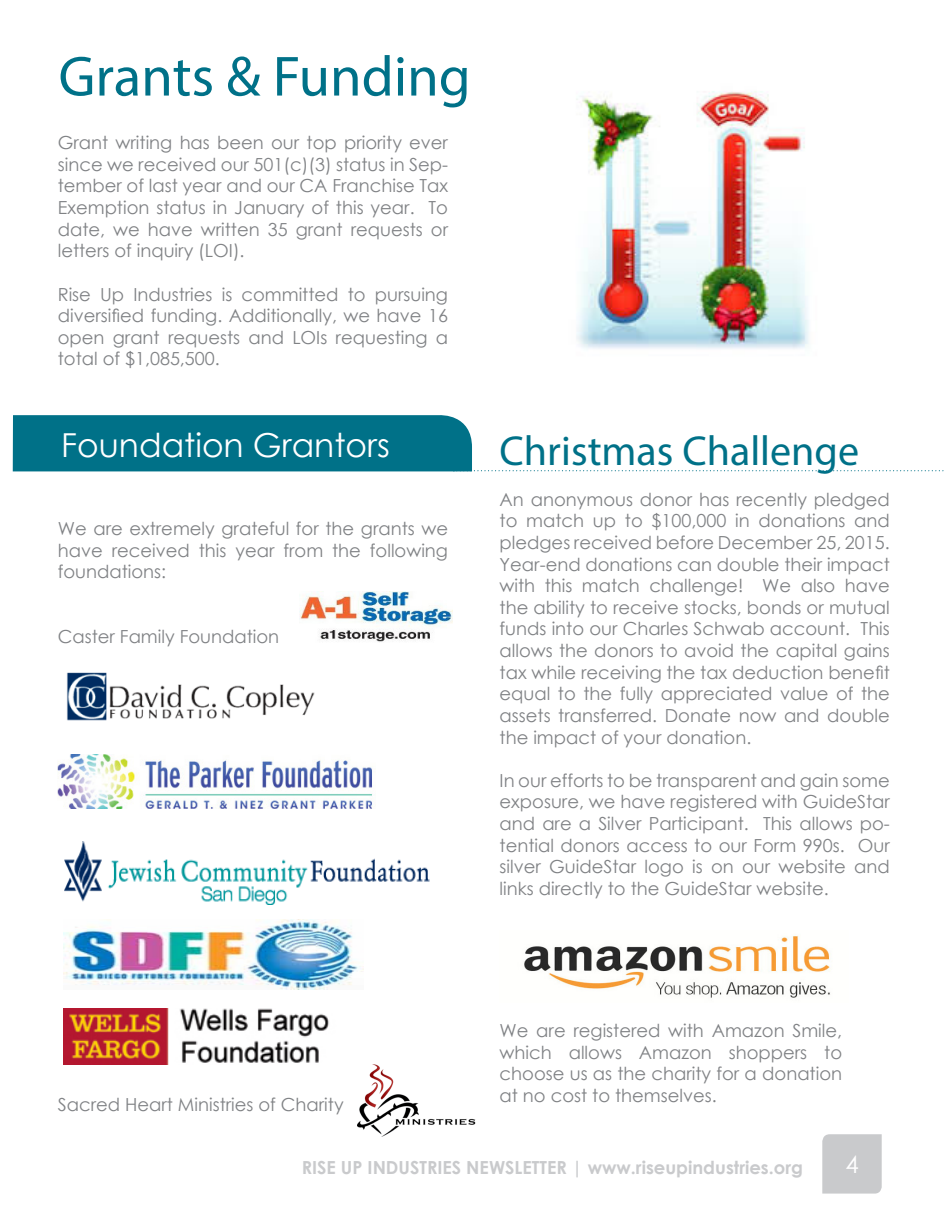
<style>
.page{position:relative;width:944px;height:1214px;background:#fff}
.page>*{position:absolute;margin:0;border:0;box-sizing:border-box;transform-origin:0 0}
.t1{font:57px "Myriad Pro";color:#007188}
.t2{font:42px "Myriad Pro";color:#007188}
.t3{font:33px "Century Gothic";color:#fff}
.t4{font:24px "Century Gothic";color:#fff}
.t5{font:18px/21.6px "Century Gothic";color:#808285;text-align:justify}
.t6{font:700 18px "Century Gothic";color:#c9cacc}
</style>
<div class="page">
<svg style="left:13px;top:415px;width:931px;height:56px"></svg>
<img style="left:576px;top:91px;width:233px;height:258px">
<div style="left:822px;top:1134px;width:59px;height:59px;background:#c9cacc"></div>
<img style="left:58px;top:754px;width:315px;height:54px">
<img style="left:524px;top:935px;width:307px;height:63px">
<img style="left:299px;top:591px;width:153px;height:51px">
<img style="left:67px;top:672px;width:248px;height:49px">
<img style="left:65px;top:841px;width:364px;height:63px">
<img style="left:64px;top:920px;width:300px;height:69px">
<img style="left:64px;top:1008px;width:265px;height:56px">
<img style="left:357px;top:1064px;width:119px;height:72px">
<p class="t1" style="left:59px;top:41px;width:413px">Grants &amp; Funding</p>
<p class="t5" style="left:58px;top:132px;width:392px">Grant writing has been our top priority ever since we received our 501(c)(3) status in Sep&shy;tember of last year and our CA Franchise Tax Exemption status in January of this year. To date, we have written 35 grant requests or letters of inquiry (LOI).</p>
<p class="t5" style="left:58px;top:283px;width:392px">Rise Up Industries is committed to pursuing diversified funding. Additionally, we have 16 open grant requests and LOIs requesting a total of $1,085,500.</p>
<p class="t3" style="left:61px;top:422px;width:330px">Foundation Grantors</p>
<p class="t5" style="left:58px;top:517px;width:392px">We are extremely grateful for the grants we have received this year from the following foundations:</p>
<p class="t5" style="left:58px;top:625px;width:223px">Caster Family Foundation</p>
<p class="t5" style="left:58px;top:1093px;width:287px">Sacred Heart Ministries of Charity</p>
<p class="t2" style="left:499px;top:425px;width:361px">Christmas Challenge</p>
<p class="t5" style="left:499px;top:488px;width:392px">An anonymous donor has recently pledged to match up to $100,000 in donations and pledges received before December 25, 2015.<br>Year-end donations can double their impact with this match challenge! We also have the ability to receive stocks, bonds or mutual funds into our Charles Schwab account. This allows the donors to avoid the capital gains tax while receiving the tax deduction benefit equal to the fully appreciated value of the assets transferred. Donate now and double the impact of your donation.</p>
<p class="t5" style="left:499px;top:769px;width:392px">In our efforts to be transparent and gain some exposure, we have registered with GuideStar and are a Silver Participant. This allows po&shy;tential donors access to our Form 990s. Our silver GuideStar logo is on our website and links directly to the GuideStar website.</p>
<p class="t5" style="left:499px;top:1019px;width:344px">We are registered with Amazon Smile, which allows Amazon shoppers to choose us as the charity for a donation at no cost to themselves.</p>
<p class="t6" style="left:302px;top:1154px;width:503px">RISE UP INDUSTRIES NEWSLETTER | www.riseupindustries.org</p>
<p class="t4" style="left:845px;top:1147px;width:15px">4</p>
</div>
